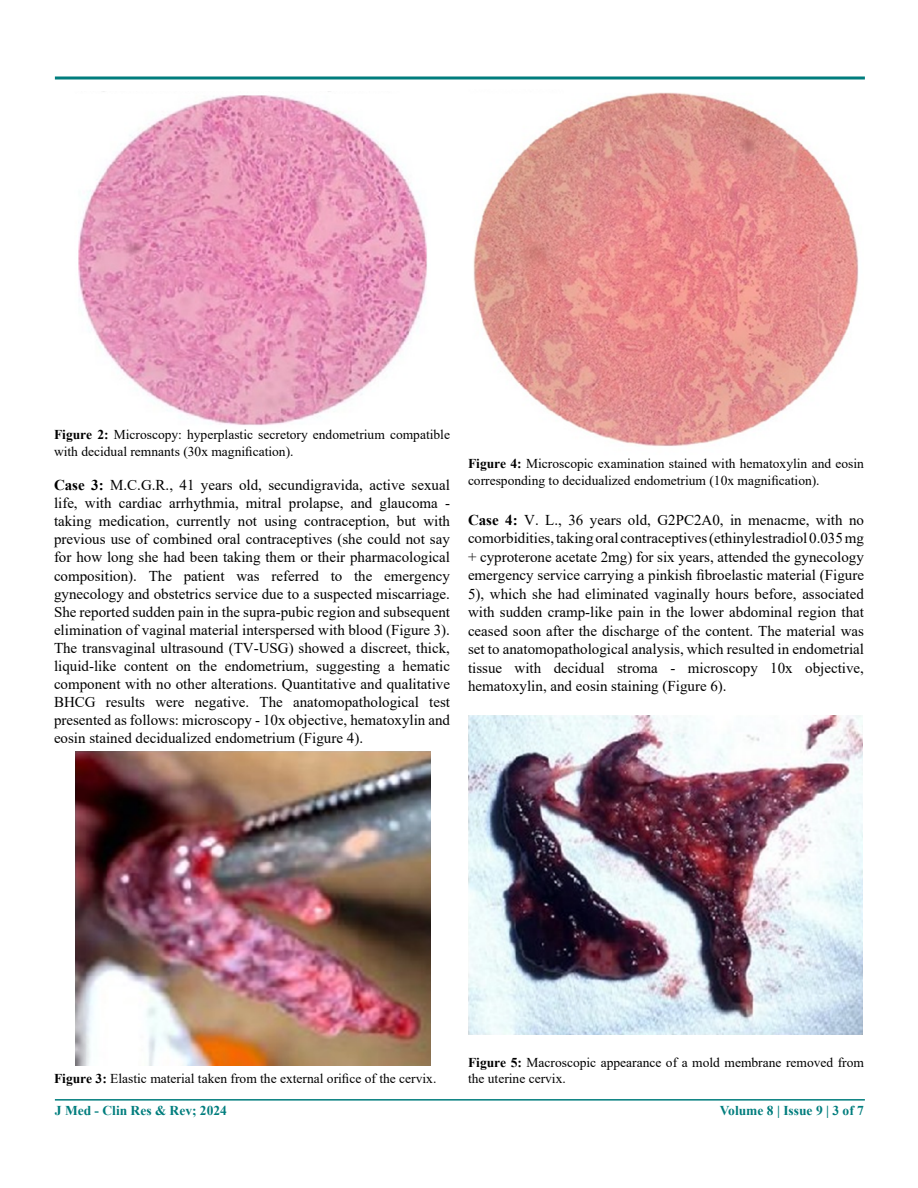
<style>
.page{position:relative;width:918px;height:1188px;background:#fff}
.page>*{position:absolute;margin:0;border:0;box-sizing:border-box;transform-origin:0 0}
.t1{font:15px/18px "Times New Roman";color:#000;text-align:justify}
.t2{font:13.5px/16.6px "Times New Roman";color:#000}
.t3{font:700 13.5px "Times New Roman";color:#007d7d}
.s1{font-weight:700}
</style>
<div class="page">
<hr style="left:55px;top:1099px;width:810px;height:2px;background:#007d7d">
<svg style="left:54px;top:76px;width:811px;height:4px;background:#3f9d9d"></svg>
<img style="left:78px;top:91px;width:349px;height:335px">
<img style="left:75px;top:751px;width:356px;height:315px">
<img style="left:473px;top:92px;width:386px;height:354px">
<img style="left:469px;top:715px;width:393px;height:320px">
<p class="t2" style="left:54px;top:426px;width:398px;line-height:16.2px"><span class="s1">Figure 2:</span> Microscopy: hyperplastic secretory endometrium compatible with decidual remnants (30x magnification).</p>
<p class="t1" style="left:54px;top:476px;width:398px"><span class="s1">Case 3:</span> M.C.G.R., 41 years old, secundigravida, active sexual life, with cardiac arrhythmia, mitral prolapse, and glaucoma - taking medication, currently not using contraception, but with previous use of combined oral contraceptives (she could not say for how long she had been taking them or their pharmacological composition). The patient was referred to the emergency gynecology and obstetrics service due to a suspected miscarriage.<br>She reported sudden pain in the supra-pubic region and subsequent elimination of vaginal material interspersed with blood (Figure 3).<br>The transvaginal ultrasound (TV-USG) showed a discreet, thick, liquid-like content on the endometrium, suggesting a hematic component with no other alterations. Quantitative and qualitative BHCG results were negative. The anatomopathological test presented as follows: microscopy - 10x objective, hematoxylin and eosin stained decidualized endometrium (Figure 4).</p>
<p class="t2" style="left:468px;top:455px;width:398px"><span class="s1">Figure 4:</span> Microscopic examination stained with hematoxylin and eosin corresponding to decidualized endometrium (10x magnification).</p>
<p class="t1" style="left:468px;top:510px;width:398px;line-height:18.5px"><span class="s1">Case 4:</span> V. L., 36 years old, G2PC2A0, in menacme, with no comorbidities, taking oral contraceptives (ethinylestradiol 0.035 mg + cyproterone acetate 2mg) for six years, attended the gynecology emergency service carrying a pinkish fibroelastic material (Figure 5), which she had eliminated vaginally hours before, associated with sudden cramp-like pain in the lower abdominal region that ceased soon after the discharge of the content. The material was set to anatomopathological analysis, which resulted in endometrial tissue with decidual stroma - microscopy 10x objective, hematoxylin, and eosin staining (Figure 6).</p>
<p class="t2" style="left:54px;top:1070px;width:384px"><span class="s1">Figure 3:</span> Elastic material taken from the external orifice of the cervix.</p>
<p class="t2" style="left:468px;top:1053px;width:398px"><span class="s1">Figure 5:</span> Macroscopic appearance of a mold membrane removed from the uterine cervix.</p>
<p class="t3" style="left:55px;top:1101px;width:174px">J Med - Clin Res &amp; Rev; 2024</p>
<p class="t3" style="left:720px;top:1101px;width:146px">Volume 8 | Issue 9 | 3 of 7</p>
</div>
